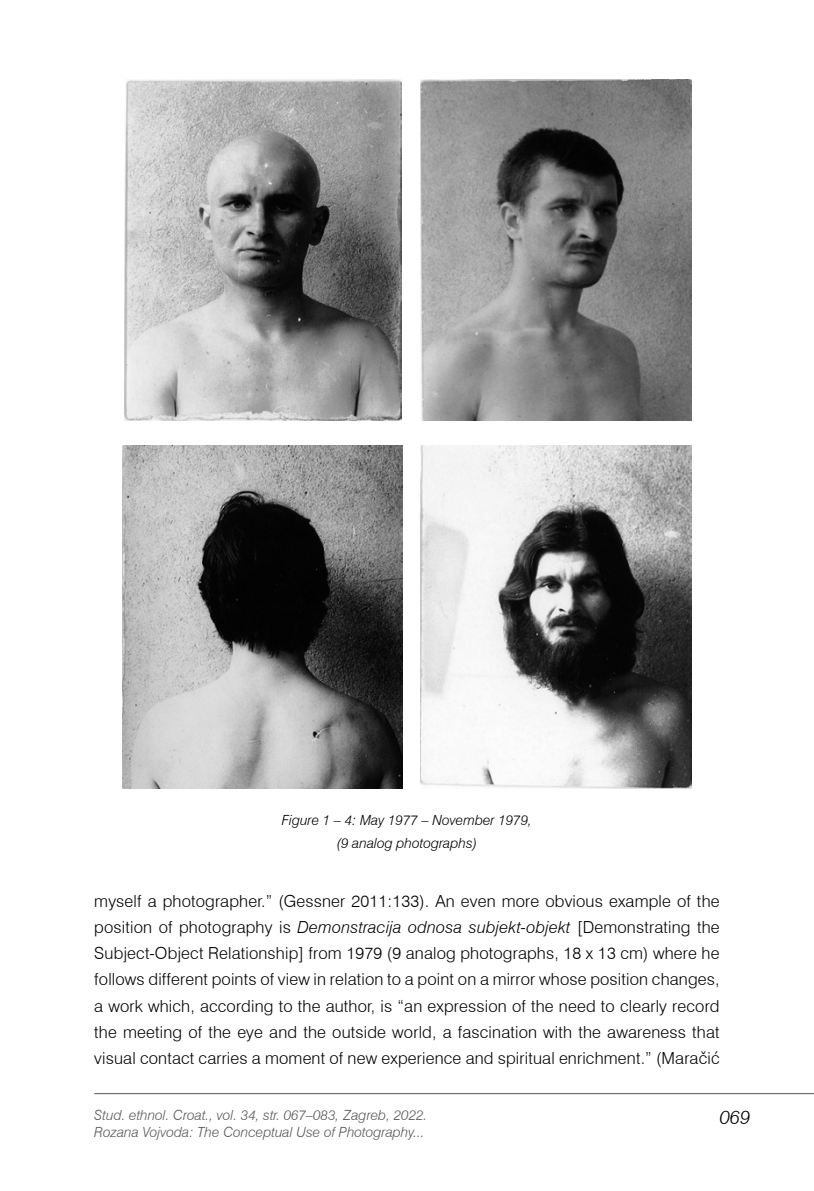
<style>
.page{position:relative;width:814px;height:1191px;background:#fff}
.page>*{position:absolute;margin:0;border:0;box-sizing:border-box;transform-origin:0 0}
.t1{font:italic 300 19.25px "Swiss 721 BT";color:#000}
.t2{font:300 16.62px/26.2px "Swiss 721 BT";letter-spacing:.01em;color:#000;text-align:justify}
.t3{font:italic 300 14px/16.8px "Swiss 721 BT";color:#575756}
.t4{font:italic 300 14px/22.8px "Swiss 721 BT";color:#000;text-align:center}
.s1{font-style:italic}
</style>
<div class="page">
<hr style="left:94px;top:1093px;width:720px;height:1px;background:#575756">
<img style="left:124px;top:79px;width:277px;height:342px">
<img style="left:420px;top:79px;width:272px;height:342px">
<img style="left:123px;top:445px;width:279px;height:343px">
<img style="left:420px;top:445px;width:272px;height:343px">
<p class="t4" style="left:282px;top:809px;width:251px">Figure 1 – 4: May 1977 – November 1979, (9 analog photographs)</p>
<p class="t2" style="left:94px;top:887px;width:627px">myself a photographer.” (Gessner 2011:133). An even more obvious example of the position of photography is <span class="s1">Demonstracija odnosa subjekt-objekt</span> [Demonstrating the Subject-Object Relationship] from 1979 (9 analog photographs, 18 x 13 cm) where he follows different points of view in relation to a point on a mirror whose position changes, a work which, according to the author, is “an expression of the need to clearly record the meeting of the eye and the outside world, a fascination with the awareness that visual contact carries a moment of new experience and spiritual enrichment.” (Maračić</p>
<p class="t3" style="left:94px;top:1106px;width:334px">Stud. ethnol. Croat., vol. 34, str. 067–083, Zagreb, 2022.<br>Rozana Vojvoda: The Conceptual Use of Photography...</p>
<p class="t1" style="left:719px;top:1105px;width:32px">069</p>
</div>
